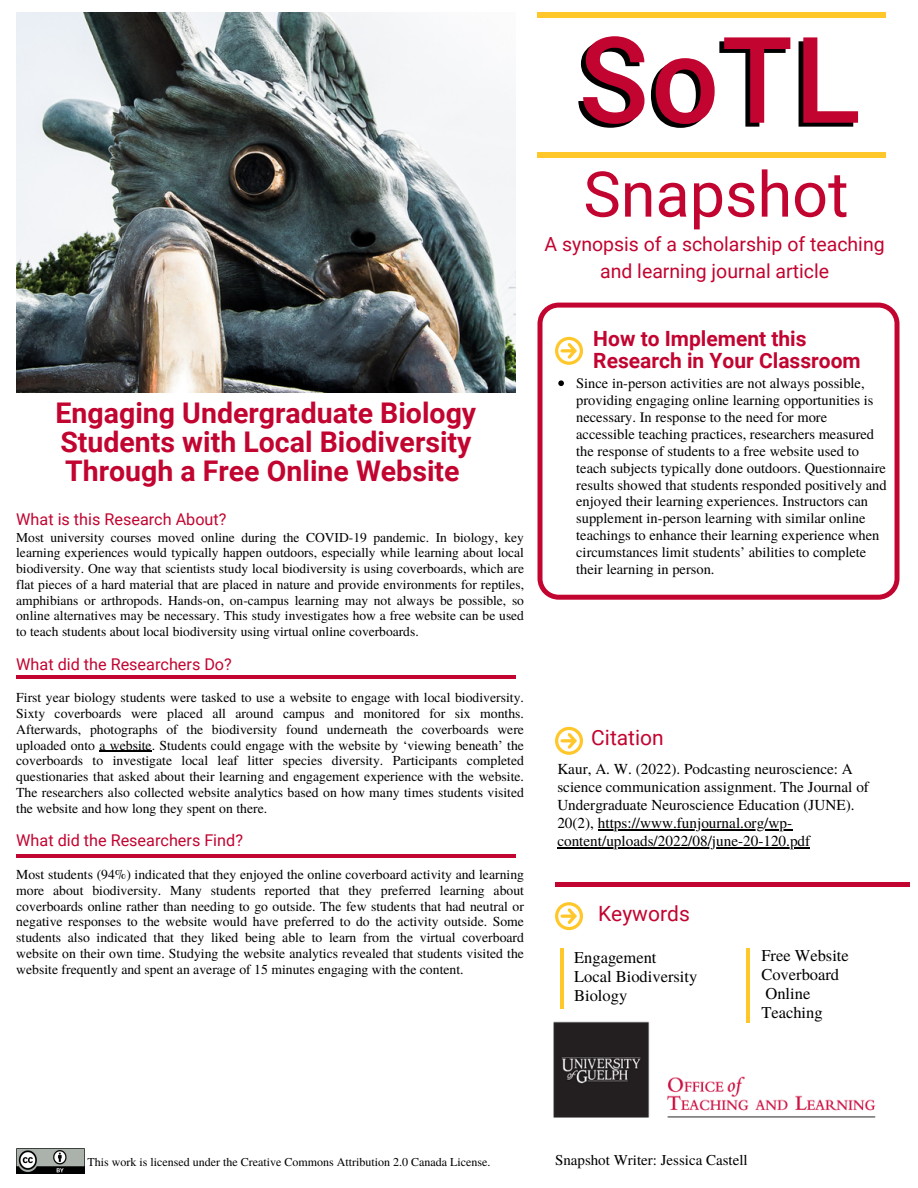
<style>
.page{position:relative;width:918px;height:1188px;background:#fff}
.page>*{position:absolute;margin:0;border:0;box-sizing:border-box;transform-origin:0 0}
.t1{font:500 120px "Roboto Mono";color:#000}
.t2{font:63px "Roboto";color:#c20430}
.t3{font:700 28.5px/29.2px "Roboto";color:#c20430}
.t4{font:700 21px/21.3px "Roboto";color:#c20430}
.t5{font:21px "Roboto";color:#c20430}
.t6{font:19.5px/27px "Roboto";color:#c20430;text-align:center}
.t7{font:16.5px/19.2px "Te X Gyre Termes";color:#000}
.t8{font:16.2px "Roboto";color:#c20430}
.t9{font:15.15px/18px "Te X Gyre Termes";color:#000}
.t10{font:15px "Te X Gyre Termes";color:#000}
.t11{font:14.55px/16.8px "Te X Gyre Termes";color:#000}
.t12{font:13.65px/15.8px "Te X Gyre Termes";color:#000;text-align:justify}
.t13{font:13.5px/15.8px "Te X Gyre Termes";color:#000;text-align:justify}
.t14{font:12px "Te X Gyre Termes";color:#000}
</style>
<div class="page">
<img style="left:16px;top:13px;width:500px;height:380px">
<hr style="left:99px;top:751px;width:53px;height:1px;background:#000">
<img style="left:553px;top:1009px;width:323px;height:109px">
<div style="left:537px;top:13px;width:349px;height:5px;background:#ffc72a"></div>
<svg style="left:537px;top:303px;width:363px;height:297px"></svg>
<svg style="left:555px;top:337px;width:28px;height:28px"></svg>
<svg style="left:555px;top:902px;width:28px;height:28px"></svg>
<svg style="left:558px;top:380px;width:6px;height:6px"></svg>
<svg style="left:555px;top:727px;width:28px;height:28px"></svg>
<hr style="left:598px;top:829px;width:194px;height:1px;background:#000">
<hr style="left:557px;top:847px;width:253px;height:1px;background:#000">
<hr style="left:555px;top:882px;width:354px;height:4px;background:#c20430">
<hr style="left:560px;top:948px;width:4px;height:61px;background:#ffc72a">
<hr style="left:746px;top:948px;width:3px;height:75px;background:#ffc72a">
<div style="left:537px;top:152px;width:349px;height:6px;background:#ffc72a"></div>
<img style="left:16px;top:1149px;width:69px;height:25px">
<hr style="left:16px;top:675px;width:500px;height:3px;background:#c20430">
<hr style="left:16px;top:855px;width:500px;height:3px;background:#c20430">
<p class="t1" style="left:572px;top:1px;width:290px">SoTL</p>
<p class="t2" style="left:583px;top:158px;width:267px">Snapshot</p>
<p class="t6" style="left:545px;top:231px;width:342px">A synopsis of a scholarship of teaching and learning journal article</p>
<p class="t3" style="left:56px;top:398px;width:422px">Engaging Undergraduate Biology<br>Students with Local Biodiversity<br>Through a Free Online Website</p>
<p class="t8" style="left:16px;top:510px;width:212px">What is this Research About?</p>
<p class="t13" style="left:16px;top:528px;width:509px">Most university courses moved online during the COVID-19 pandemic. In biology, key learning experiences would typically happen outdoors, especially while learning about local biodiversity. One way that scientists study local biodiversity is using coverboards, which are flat pieces of a hard material that are placed in nature and provide environments for reptiles, amphibians or arthropods. Hands-on, on-campus learning may not always be possible, so online alternatives may be necessary. This study investigates how a free website can be used to teach students about local biodiversity using virtual online coverboards.</p>
<p class="t8" style="left:16px;top:655px;width:217px">What did the Researchers Do?</p>
<p class="t12" style="left:16px;top:689px;width:509px">First year biology students were tasked to use a website to engage with local biodiversity.<br>Sixty coverboards were placed all around campus and monitored for six months.<br>Afterwards, photographs of the biodiversity found underneath the coverboards were uploaded onto a website. Students could engage with the website by ‘viewing beneath’ the coverboards to investigate local leaf litter species diversity. Participants completed questionaries that asked about their learning and engagement experience with the website.<br>The researchers also collected website analytics based on how many times students visited the website and how long they spent on there.</p>
<p class="t8" style="left:16px;top:831px;width:228px">What did the Researchers Find?</p>
<p class="t12" style="left:16px;top:866px;width:509px">Most students (94%) indicated that they enjoyed the online coverboard activity and learning more about biodiversity. Many students reported that they preferred learning about coverboards online rather than needing to go outside. The few students that had neutral or negative responses to the website would have preferred to do the activity outside. Some students also indicated that they liked being able to learn from the virtual coverboard website on their own time. Studying the website analytics revealed that students visited the website frequently and spent an average of 15 minutes engaging with the content.</p>
<p class="t4" style="left:593px;top:329px;width:269px">How to Implement this<br>Research in Your Classroom</p>
<p class="t11" style="left:576px;top:374px;width:312px">Since in-person activities are not always possible, providing engaging online learning opportunities is necessary. In response to the need for more accessible teaching practices, researchers measured the response of students to a free website used to teach subjects typically done outdoors. Questionnaire results showed that students responded positively and enjoyed their learning experiences. Instructors can supplement in-person learning with similar online teachings to enhance their learning experience when circumstances limit students’ abilities to complete their learning in person.</p>
<p class="t5" style="left:591px;top:726px;width:74px">Citation</p>
<p class="t9" style="left:557px;top:759px;width:313px">Kaur, A. W. (2022). Podcasting neuroscience: A science communication assignment. The Journal of Undergraduate Neuroscience Education (JUNE).<br>20(2), https://www.funjournal.org/wp&shy;content/uploads/2022/08/june-20-120.pdf</p>
<p class="t5" style="left:598px;top:901px;width:93px">Keywords</p>
<p class="t7" style="left:574px;top:947px;width:84px">Engagement</p>
<p class="t7" style="left:574px;top:966px;width:125px">Local Biodiversity<br>Biology</p>
<p class="t7" style="left:761px;top:945px;width:89px">Free Website<br>Coverboard</p>
<p class="t7" style="left:766px;top:983px;width:46px">Online</p>
<p class="t7" style="left:761px;top:1002px;width:63px">Teaching</p>
<p class="t14" style="left:88px;top:1153px;width:404px">This work is licensed under the Creative Commons Attribution 2.0 Canada License.</p>
<p class="t10" style="left:555px;top:1149px;width:194px">Snapshot Writer: Jessica Castell</p>
</div>
